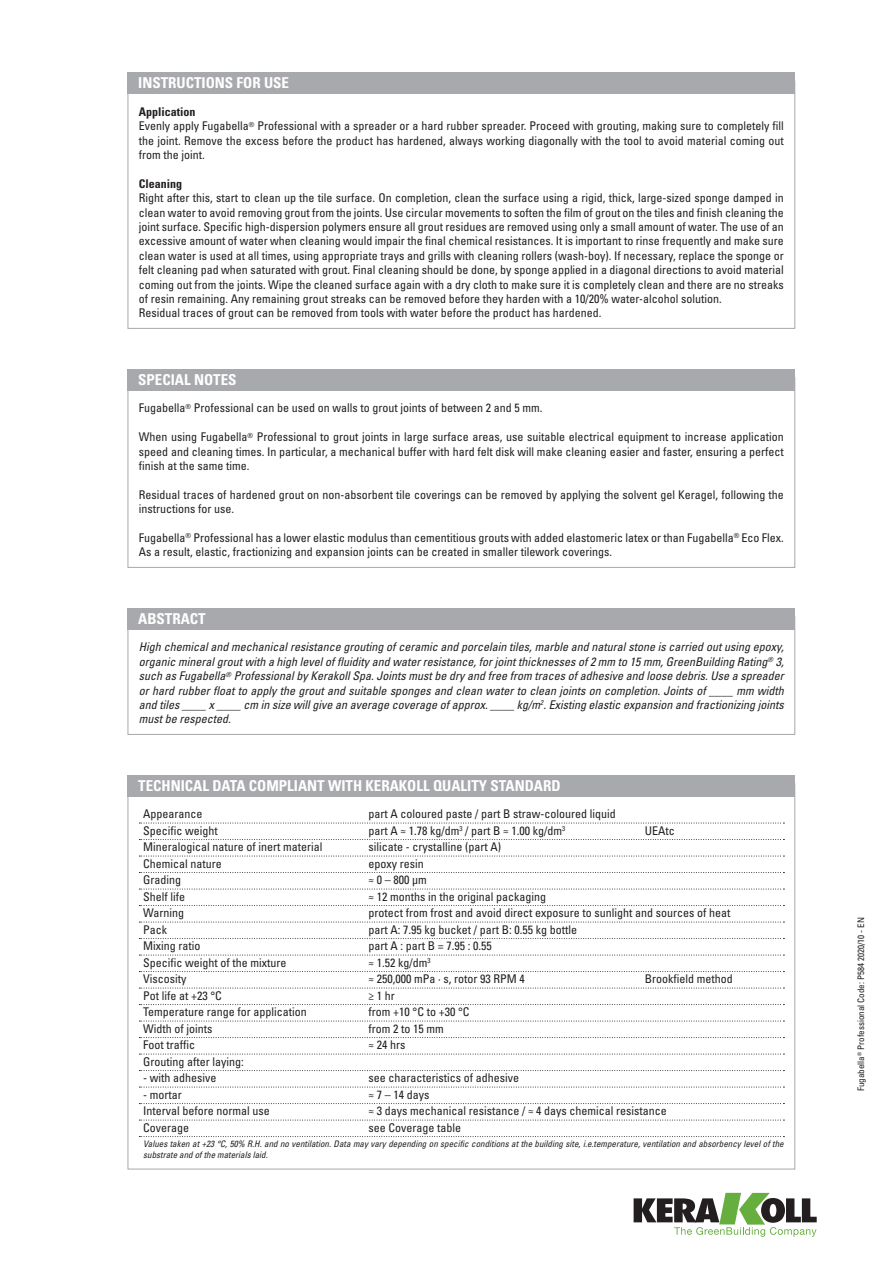
<style>
.page{position:relative;width:893px;height:1263px;background:#fff}
.page>*{position:absolute;margin:0;border:0;box-sizing:border-box;transform-origin:0 0}
.titolo_box{font:700 condensed 15px "Univers LT Std";color:#fff}
.testo_box{font:condensed 12px/14.4px "Univers LT Std";color:#231f20;text-align:justify}
.tabelle_-_testo{font:condensed 12px "Univers LT Std";color:#231f20}
.testo_box_corsivo{font:italic condensed 12px/14.4px "Univers LT Std";color:#231f20;text-align:justify}
.testo_box-2{font:700 condensed 12px "Univers LT Std";color:#231f20}
.tabelle_-_note{font:italic condensed 9px/10.8px "Univers LT Std";color:#231f20}
.notag_eco_codice_sc{font:condensed 9px "Univers LT Std";color:#231f20}
</style>
<div class="page">
<svg style="left:634px;top:1193px;width:183px;height:44px"></svg>
<div style="left:128px;top:72px;width:667px;height:22px;background:#a8a9ad"></div>
<div style="left:128px;top:369px;width:667px;height:21px;background:#a8a9ad"></div>
<div style="left:128px;top:616px;width:667px;height:119px;border:1px solid #a8a9ad"></div>
<div style="left:128px;top:608px;width:667px;height:21px;background:#a8a9ad"></div>
<svg style="left:139px;top:823px;width:645px;height:1px"></svg>
<svg style="left:139px;top:839px;width:645px;height:1px"></svg>
<svg style="left:139px;top:856px;width:645px;height:1px"></svg>
<svg style="left:139px;top:872px;width:645px;height:1px"></svg>
<svg style="left:139px;top:889px;width:645px;height:1px"></svg>
<svg style="left:139px;top:905px;width:645px;height:1px"></svg>
<svg style="left:139px;top:922px;width:645px;height:1px"></svg>
<svg style="left:139px;top:938px;width:645px;height:1px"></svg>
<svg style="left:139px;top:955px;width:645px;height:1px"></svg>
<svg style="left:139px;top:971px;width:645px;height:1px"></svg>
<svg style="left:139px;top:988px;width:645px;height:1px"></svg>
<svg style="left:139px;top:1004px;width:645px;height:1px"></svg>
<svg style="left:139px;top:1021px;width:645px;height:1px"></svg>
<svg style="left:139px;top:1037px;width:645px;height:1px"></svg>
<svg style="left:139px;top:1054px;width:645px;height:1px"></svg>
<svg style="left:139px;top:1070px;width:645px;height:1px"></svg>
<svg style="left:139px;top:1087px;width:645px;height:1px"></svg>
<svg style="left:139px;top:1103px;width:645px;height:1px"></svg>
<svg style="left:139px;top:1120px;width:645px;height:1px"></svg>
<svg style="left:139px;top:1136px;width:645px;height:1px"></svg>
<div style="left:128px;top:775px;width:667px;height:21px;background:#a8a9ad"></div>
<p class="titolo_box" style="left:138px;top:74px;width:152px">INSTRUCTIONS FOR USE</p>
<p class="testo_box-2" style="left:139px;top:104px;width:58px">Application</p>
<p class="testo_box" style="left:139px;top:119px;width:646px">Evenly apply Fugabella<sup>®</sup> Professional with a spreader or a hard rubber spreader. Proceed with grouting, making sure to completely fill the joint. Remove the excess before the product has hardened, always working diagonally with the tool to avoid material coming out from the joint.</p>
<p class="testo_box-2" style="left:139px;top:176px;width:45px">Cleaning</p>
<p class="testo_box" style="left:139px;top:191px;width:646px">Right after this, start to clean up the tile surface. On completion, clean the surface using a rigid, thick, large-sized sponge damped in clean water to avoid removing grout from the joints. Use circular movements to soften the film of grout on the tiles and finish cleaning the joint surface. Specific high-dispersion polymers ensure all grout residues are removed using only a small amount of water. The use of an excessive amount of water when cleaning would impair the final chemical resistances. It is important to rinse frequently and make sure clean water is used at all times, using appropriate trays and grills with cleaning rollers (wash-boy). If necessary, replace the sponge or felt cleaning pad when saturated with grout. Final cleaning should be done, by sponge applied in a diagonal directions to avoid material coming out from the joints. Wipe the cleaned surface again with a dry cloth to make sure it is completely clean and there are no streaks of resin remaining. Any remaining grout streaks can be removed before they harden with a 10/20% water-alcohol solution.</p>
<p class="testo_box" style="left:139px;top:306px;width:464px">Residual traces of grout can be removed from tools with water before the product has hardened.</p>
<p class="titolo_box" style="left:138px;top:370px;width:100px">SPECIAL NOTES</p>
<p class="testo_box" style="left:139px;top:401px;width:405px">Fugabella<sup>®</sup> Professional can be used on walls to grout joints of between 2 and 5 mm.</p>
<p class="testo_box" style="left:139px;top:429px;width:646px">When using Fugabella<sup>®</sup> Professional to grout joints in large surface areas, use suitable electrical equipment to increase application speed and cleaning times. In particular, a mechanical buffer with hard felt disk will make cleaning easier and faster, ensuring a perfect finish at the same time.</p>
<p class="testo_box" style="left:139px;top:487px;width:646px">Residual traces of hardened grout on non-absorbent tile coverings can be removed by applying the solvent gel Keragel, following the instructions for use.</p>
<p class="testo_box" style="left:139px;top:530px;width:646px">Fugabella<sup>®</sup> Professional has a lower elastic modulus than cementitious grouts with added elastomeric latex or than Fugabella<sup>®</sup> Eco Flex.<br>As a result, elastic, fractionizing and expansion joints can be created in smaller tilework coverings.</p>
<p class="titolo_box" style="left:138px;top:609px;width:69px">ABSTRACT</p>
<p class="testo_box_corsivo" style="left:139px;top:640px;width:646px">High chemical and mechanical resistance grouting of ceramic and porcelain tiles, marble and natural stone is carried out using epoxy, organic mineral grout with a high level of fluidity and water resistance, for joint thicknesses of 2 mm to 15 mm, GreenBuilding Rating<sup>®</sup> 3, such as Fugabella<sup>®</sup> Professional by Kerakoll Spa. Joints must be dry and free from traces of adhesive and loose debris. Use a spreader or hard rubber float to apply the grout and suitable sponges and clean water to clean joints on completion. Joints of ____ mm width and tiles ____ x ____ cm in size will give an average coverage of approx. ____ kg/m<sup>2</sup>. Existing elastic expansion and fractionizing joints must be respected.</p>
<p class="titolo_box" style="left:138px;top:776px;width:424px">TECHNICAL DATA COMPLIANT WITH KERAKOLL QUALITY STANDARD</p>
<p class="tabelle_-_testo" style="left:143px;top:806px;width:61px">Appearance</p>
<p class="tabelle_-_testo" style="left:369px;top:806px;width:249px">part A coloured paste / part B straw-coloured liquid</p>
<p class="tabelle_-_testo" style="left:143px;top:823px;width:76px">Specific weight</p>
<p class="tabelle_-_testo" style="left:369px;top:823px;width:198px">part A ≈ 1.78 kg/dm<sup>3</sup> / part B ≈ 1.00 kg/dm<sup>3</sup></p>
<p class="tabelle_-_testo" style="left:645px;top:823px;width:31px">UEAtc</p>
<p class="tabelle_-_testo" style="left:143px;top:839px;width:181px">Mineralogical nature of inert material</p>
<p class="tabelle_-_testo" style="left:369px;top:839px;width:134px">silicate - crystalline (part A)</p>
<p class="tabelle_-_testo" style="left:143px;top:856px;width:80px">Chemical nature</p>
<p class="tabelle_-_testo" style="left:369px;top:856px;width:57px">epoxy resin</p>
<p class="tabelle_-_testo" style="left:143px;top:872px;width:39px">Grading</p>
<p class="tabelle_-_testo" style="left:369px;top:872px;width:60px">≈ 0 – 800 µm</p>
<p class="tabelle_-_testo" style="left:143px;top:889px;width:43px">Shelf life</p>
<p class="tabelle_-_testo" style="left:369px;top:889px;width:179px">≈ 12 months in the original packaging</p>
<p class="tabelle_-_testo" style="left:143px;top:905px;width:42px">Warning</p>
<p class="tabelle_-_testo" style="left:369px;top:905px;width:363px">protect from frost and avoid direct exposure to sunlight and sources of heat</p>
<p class="tabelle_-_testo" style="left:143px;top:922px;width:25px">Pack</p>
<p class="tabelle_-_testo" style="left:369px;top:922px;width:210px">part A: 7.95 kg bucket / part B: 0.55 kg bottle</p>
<p class="tabelle_-_testo" style="left:143px;top:938px;width:59px">Mixing ratio</p>
<p class="tabelle_-_testo" style="left:369px;top:938px;width:125px">part A : part B = 7.95 : 0.55</p>
<p class="tabelle_-_testo" style="left:143px;top:955px;width:145px">Specific weight of the mixture</p>
<p class="tabelle_-_testo" style="left:369px;top:955px;width:63px">≈ 1.52 kg/dm<sup>3</sup></p>
<p class="tabelle_-_testo" style="left:143px;top:971px;width:45px">Viscosity</p>
<p class="tabelle_-_testo" style="left:369px;top:971px;width:158px">≈ 250,000 mPa · s, rotor 93 RPM 4</p>
<p class="tabelle_-_testo" style="left:645px;top:971px;width:89px">Brookfield method</p>
<p class="tabelle_-_testo" style="left:143px;top:988px;width:80px">Pot life at +23 °C</p>
<p class="tabelle_-_testo" style="left:369px;top:988px;width:28px">≥ 1 hr</p>
<p class="tabelle_-_testo" style="left:143px;top:1004px;width:165px">Temperature range for application</p>
<p class="tabelle_-_testo" style="left:369px;top:1004px;width:102px">from +10 °C to +30 °C</p>
<p class="tabelle_-_testo" style="left:143px;top:1021px;width:71px">Width of joints</p>
<p class="tabelle_-_testo" style="left:369px;top:1021px;width:77px">from 2 to 15 mm</p>
<p class="tabelle_-_testo" style="left:143px;top:1037px;width:53px">Foot traffic</p>
<p class="tabelle_-_testo" style="left:369px;top:1037px;width:38px">≈ 24 hrs</p>
<p class="tabelle_-_testo" style="left:143px;top:1054px;width:102px">Grouting after laying:</p>
<p class="tabelle_-_testo" style="left:143px;top:1070px;width:75px">- with adhesive</p>
<p class="tabelle_-_testo" style="left:369px;top:1070px;width:152px">see characteristics of adhesive</p>
<p class="tabelle_-_testo" style="left:143px;top:1087px;width:40px">- mortar</p>
<p class="tabelle_-_testo" style="left:369px;top:1087px;width:62px">≈ 7 – 14 days</p>
<p class="tabelle_-_testo" style="left:143px;top:1103px;width:128px">Interval before normal use</p>
<p class="tabelle_-_testo" style="left:369px;top:1103px;width:300px">≈ 3 days mechanical resistance / ≈ 4 days chemical resistance</p>
<p class="tabelle_-_testo" style="left:143px;top:1120px;width:47px">Coverage</p>
<p class="tabelle_-_testo" style="left:369px;top:1120px;width:94px">see Coverage table</p>
<p class="tabelle_-_note" style="left:143px;top:1138px;width:642px">Values taken at +23 °C, 50% R.H. and no ventilation. Data may vary depending on specific conditions at the building site, i.e.temperature, ventilation and absorbency level of the substrate and of the materials laid.</p>
<p class="notag_eco_codice_sc" style="left:855px;top:1091px;width:175px;rotate:-90deg">Fugabella<sup>®</sup> Professional Code: P584 2020/10 - EN</p>
</div>
